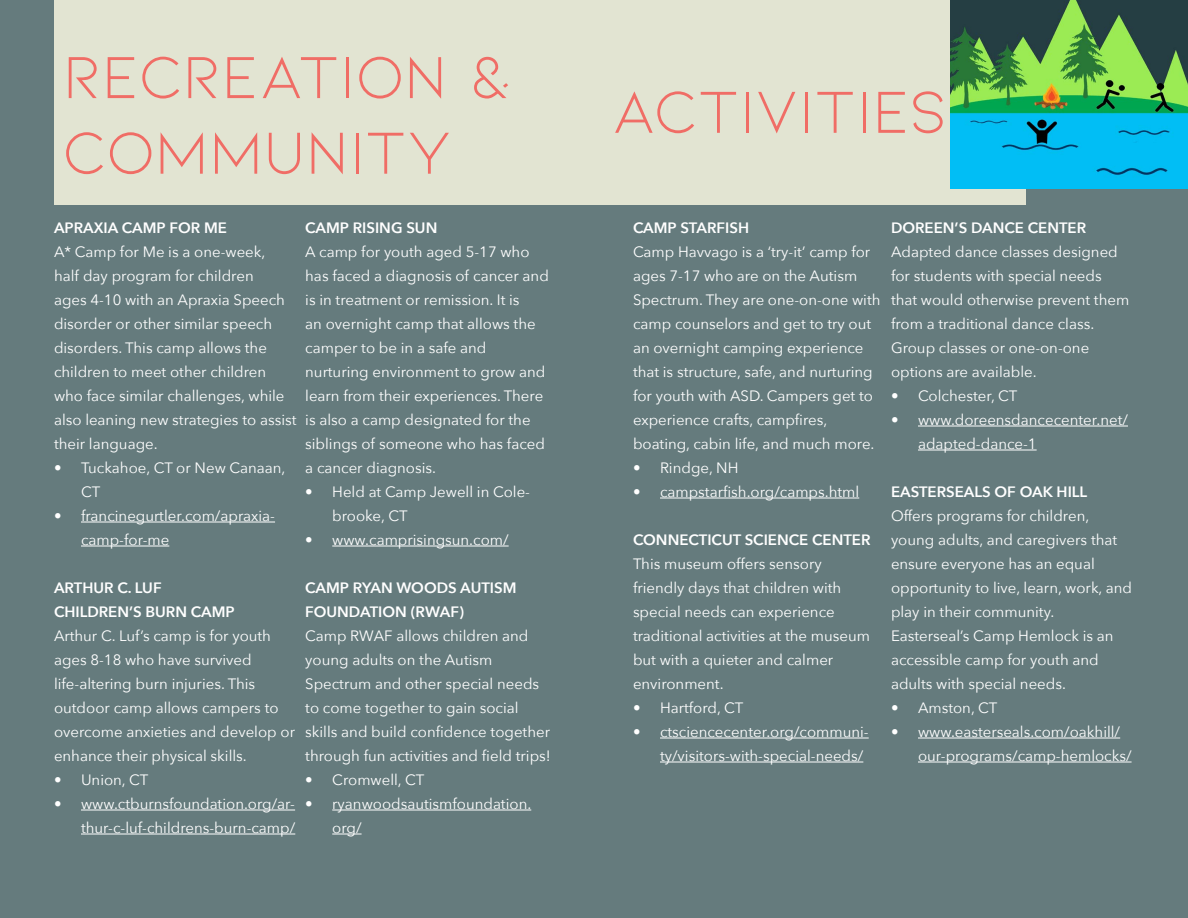
<style>
.page{position:relative;width:1188px;height:918px;background:#657b7d}
.page>*{position:absolute;margin:0;border:0;box-sizing:border-box;transform-origin:0 0}
.t1{font:63px/75.6px "Kiona";color:#f06d66}
.t2{font:15px/24px "Avenir Next";color:#fff}
.t3{font:600 15px/24px "Avenir Next";color:#fff}
</style>
<div class="page">
<hr style="left:660px;top:498px;width:199px;height:1px;background:#fff">
<hr style="left:660px;top:738px;width:209px;height:1px;background:#fff">
<hr style="left:660px;top:762px;width:203px;height:1px;background:#fff">
<hr style="left:918px;top:426px;width:210px;height:1px;background:#fff">
<hr style="left:918px;top:450px;width:119px;height:1px;background:#fff">
<hr style="left:918px;top:738px;width:202px;height:1px;background:#fff">
<hr style="left:918px;top:762px;width:214px;height:1px;background:#fff">
<div style="left:54px;top:0;width:972px;height:204px;background:#e2e4d2"></div>
<img style="left:950px;top:0;width:238px;height:189px">
<hr style="left:81px;top:522px;width:194px;height:1px;background:#fff">
<hr style="left:81px;top:546px;width:88px;height:1px;background:#fff">
<hr style="left:81px;top:810px;width:214px;height:1px;background:#fff">
<hr style="left:81px;top:834px;width:214px;height:1px;background:#fff">
<hr style="left:332px;top:546px;width:177px;height:1px;background:#fff">
<hr style="left:332px;top:810px;width:199px;height:1px;background:#fff">
<hr style="left:332px;top:834px;width:30px;height:1px;background:#fff">
<h1 class="t1" style="left:63px;top:38px;width:452px">RECREATION &amp;<br>COMMUNITY</h1>
<p class="t3" style="left:54px;top:215px;width:174px">APRAXIA CAMP FOR ME</p>
<p class="t2" style="left:54px;top:239px;width:244px">A* Camp for Me is a one-week,<br>half day program for children<br>ages 4-10 with an Apraxia Speech disorder or other similar speech disorders. This camp allows the children to meet other children who face similar challenges, while also leaning new strategies to assist their language.</p>
<p class="t2" style="left:81px;top:455px;width:206px;text-indent:-27px">• Tuckahoe, CT or New Canaan,<br>CT</p>
<p class="t2" style="left:81px;top:503px;width:196px;text-indent:-27px">• francinegurtler.com/apraxia&shy;camp-for-me</p>
<p class="t3" style="left:54px;top:575px;width:182px">ARTHUR C. LUF<br>CHILDREN’S BURN CAMP</p>
<p class="t2" style="left:54px;top:623px;width:243px">Arthur C. Luf’s camp is for youth ages 8-18 who have survived life-altering burn injuries. This outdoor camp allows campers to overcome anxieties and develop or enhance their physical skills.</p>
<p class="t2" style="left:54px;top:767px;width:96px">• Union, CT</p>
<p class="t2" style="left:54px;top:791px;width:243px;text-align:right">• www.ctburnsfoundation.org/ar&shy;thur-c-luf-childrens-burn-camp/</p>
<p class="t3" style="left:305px;top:215px;width:134px">CAMP RISING SUN</p>
<p class="t2" style="left:305px;top:239px;width:245px">A camp for youth aged 5-17 who has faced a diagnosis of cancer and is in treatment or remission. It is<br>an overnight camp that allows the camper to be in a safe and nurturing environment to grow and learn from their experiences. There is also a camp designated for the siblings of someone who has faced a cancer diagnosis.</p>
<p class="t2" style="left:332px;top:479px;width:199px;text-indent:-27px">• Held at Camp Jewell in Cole&shy;brooke, CT</p>
<p class="t2" style="left:305px;top:527px;width:205px">• www.camprisingsun.com/</p>
<p class="t3" style="left:305px;top:575px;width:213px">CAMP RYAN WOODS AUTISM<br>FOUNDATION (RWAF)</p>
<p class="t2" style="left:305px;top:623px;width:247px">Camp RWAF allows children and young adults on the Autism<br>Spectrum and other special needs to come together to gain social skills and build confidence together through fun activities and field trips!</p>
<p class="t2" style="left:305px;top:767px;width:121px">• Cromwell, CT</p>
<p class="t2" style="left:332px;top:791px;width:201px;text-indent:-27px">• ryanwoodsautismfoundation. org/</p>
<h1 class="t1" style="left:612px;top:73px;width:337px">ACTIVITIES</h1>
<p class="t3" style="left:633px;top:215px;width:118px">CAMP STARFISH</p>
<p class="t2" style="left:633px;top:239px;width:249px">Camp Havvago is a ‘try-it’ camp for ages 7-17 who are on the Autism Spectrum. They are one-on-one with camp counselors and get to try out an overnight camping experience that is structure, safe, and nurturing for youth with ASD. Campers get to experience crafts, campfires, boating, cabin life, and much more.</p>
<p class="t2" style="left:633px;top:455px;width:107px">• Rindge, NH</p>
<p class="t2" style="left:633px;top:479px;width:228px">• campstarfish.org/camps.html</p>
<p class="t3" style="left:633px;top:527px;width:239px">CONNECTICUT SCIENCE CENTER</p>
<p class="t2" style="left:633px;top:551px;width:239px">This museum offers sensory friendly days that children with special needs can experience traditional activities at the museum but with a quieter and calmer environment.</p>
<p class="t2" style="left:633px;top:695px;width:112px">• Hartford, CT</p>
<p class="t2" style="left:660px;top:719px;width:210px;text-indent:-27px">• ctsciencecenter.org/communi&shy;ty/visitors-with-special-needs/</p>
<p class="t3" style="left:891px;top:215px;width:197px">DOREEN’S DANCE CENTER</p>
<p class="t2" style="left:891px;top:239px;width:240px">Adapted dance classes designed for students with special needs that would otherwise prevent them from a traditional dance class.<br>Group classes or one-on-one options are available.</p>
<p class="t2" style="left:891px;top:383px;width:128px">• Colchester, CT</p>
<p class="t2" style="left:918px;top:407px;width:211px;text-indent:-27px">• www.doreensdancecenter.net/ adapted-dance-1</p>
<p class="t3" style="left:891px;top:479px;width:198px">EASTERSEALS OF OAK HILL</p>
<p class="t2" style="left:891px;top:503px;width:243px">Offers programs for children, young adults, and caregivers that ensure everyone has an equal opportunity to live, learn, work, and play in their community.<br>Easterseal’s Camp Hemlock is an accessible camp for youth and adults with special needs.</p>
<p class="t2" style="left:891px;top:695px;width:108px">• Amston, CT</p>
<p class="t2" style="left:918px;top:719px;width:215px;text-indent:-27px">• www.easterseals.com/oakhill/ our-programs/camp-hemlocks/</p>
</div>
